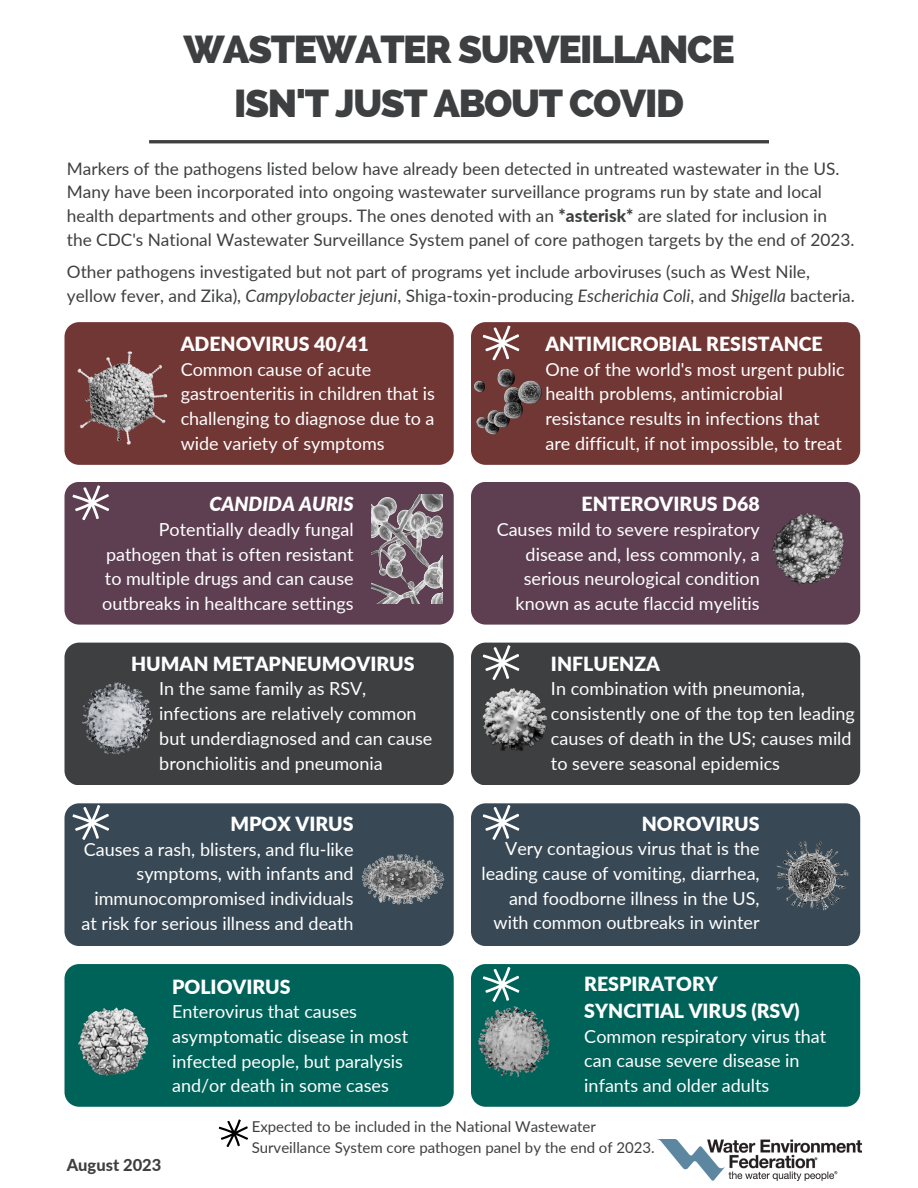
<style>
.page{position:relative;width:918px;height:1188px;background:#fff}
.page>*{position:absolute;margin:0;border:0;box-sizing:border-box;transform-origin:0 0}
.t1{font:800 39px "Raleway";letter-spacing:-.035em;color:#3e3f40}
.t2{font:900 19.5px/27px "Lato";color:#fff}
.t3{font:italic 900 19.5px "Lato";color:#fff}
.t4{font:18px/24.8px "Lato";color:#fff}
.t5{font:17.25px/23.7px "Lato";color:#3e3f40}
.t6{font:800 16.5px "Lato";color:#3e3f40}
.t7{font:15px/20.2px "Lato";color:#3e3f40}
.s1{font-weight:800}
.s2{font-style:italic}
</style>
<div class="page">
<hr style="left:149px;top:140px;width:620px;height:3px;background:#3e3f40">
<div style="left:64px;top:322px;width:390px;height:143px;background:#713735"></div>
<div style="left:471px;top:322px;width:389px;height:143px;background:#713735"></div>
<img style="left:64px;top:341px;width:127px;height:122px">
<div style="left:64px;top:482px;width:390px;height:142px;background:#5e3f52"></div>
<div style="left:471px;top:482px;width:389px;height:142px;background:#5e3f52"></div>
<div style="left:64px;top:643px;width:390px;height:142px;background:#3e3f40"></div>
<div style="left:471px;top:643px;width:389px;height:142px;background:#3e3f40"></div>
<div style="left:64px;top:803px;width:390px;height:143px;background:#384955"></div>
<div style="left:471px;top:803px;width:389px;height:143px;background:#384955"></div>
<div style="left:64px;top:964px;width:390px;height:143px;background:#006359"></div>
<div style="left:471px;top:964px;width:389px;height:143px;background:#006359"></div>
<img style="left:372px;top:494px;width:70px;height:109px">
<svg style="left:476px;top:322px;width:51px;height:41px;background:#8a5b59"></svg>
<svg style="left:65px;top:482px;width:52px;height:46px;background:#785f6e"></svg>
<img style="left:76px;top:1007px;width:75px;height:70px">
<img style="left:474px;top:363px;width:69px;height:78px">
<svg style="left:476px;top:642px;width:51px;height:40px;background:#646565"></svg>
<svg style="left:476px;top:803px;width:51px;height:45px;background:#596771"></svg>
<svg style="left:476px;top:964px;width:51px;height:33px;background:#35837b"></svg>
<svg style="left:65px;top:803px;width:52px;height:45px;background:#5b6973"></svg>
<img style="left:715px;top:485px;width:146px;height:128px">
<img style="left:476px;top:682px;width:76px;height:73px">
<img style="left:471px;top:997px;width:97px;height:91px">
<img style="left:342px;top:834px;width:112px;height:85px">
<img style="left:770px;top:836px;width:83px;height:82px">
<img style="left:71px;top:664px;width:91px;height:109px">
<img style="left:658px;top:1139px;width:203px;height:42px">
<svg style="left:218px;top:1119px;width:30px;height:28px"></svg>
<p class="t1" style="left:183px;top:27px;width:553px">WASTEWATER SURVEILLANCE</p>
<p class="t1" style="left:234px;top:81px;width:451px">ISN'T JUST ABOUT COVID</p>
<p class="t5" style="left:67px;top:156px;width:789px">Markers of the pathogens listed below have already been detected in untreated wastewater in the US.<br>Many have been incorporated into ongoing wastewater surveillance programs run by state and local health departments and other groups. The ones denoted with an <span class="s1">*asterisk*</span> are slated for inclusion in the CDC's National Wastewater Surveillance System panel of core pathogen targets by the end of 2023.</p>
<p class="t5" style="left:67px;top:260px;width:789px">Other pathogens investigated but not part of programs yet include arboviruses (such as West Nile, yellow fever, and Zika), <span class="s2">Campylobacter jejuni</span>, Shiga-toxin-producing <span class="s2">Escherichia Coli</span>, and <span class="s2">Shigella</span> bacteria.</p>
<p class="t2" style="left:181px;top:330px;width:190px">ADENOVIRUS 40/41</p>
<p class="t2" style="left:545px;top:330px;width:279px">ANTIMICROBIAL RESISTANCE</p>
<p class="t4" style="left:181px;top:356px;width:256px">Common cause of acute gastroenteritis in children that is challenging to diagnose due to a wide variety of symptoms</p>
<p class="t4" style="left:545px;top:356px;width:301px">One of the world's most urgent public health problems, antimicrobial resistance results in infections that are difficult, if not impossible, to treat</p>
<p class="t3" style="left:210px;top:492px;width:146px">CANDIDA AURIS</p>
<p class="t2" style="left:582px;top:490px;width:180px">ENTEROVIRUS D68</p>
<p class="t4" style="left:102px;top:517px;width:253px;text-align:justify;text-indent:57px">Potentially deadly fungal pathogen that is often resistant to multiple drugs and can cause outbreaks in healthcare settings</p>
<p class="t4" style="left:497px;top:517px;width:265px;text-align:right">Causes mild to severe respiratory disease and, less commonly, a serious neurological condition known as acute flaccid myelitis</p>
<p class="t2" style="left:131px;top:650px;width:285px">HUMAN METAPNEUMOVIRUS</p>
<p class="t2" style="left:551px;top:650px;width:111px">INFLUENZA</p>
<p class="t4" style="left:159px;top:676px;width:275px">In the same family as RSV, infections are relatively common but underdiagnosed and can cause bronchiolitis and pneumonia</p>
<p class="t4" style="left:551px;top:676px;width:305px">In combination with pneumonia, consistently one of the top ten leading causes of death in the US; causes mild to severe seasonal epidemics</p>
<p class="t2" style="left:231px;top:810px;width:125px">MPOX VIRUS</p>
<p class="t2" style="left:642px;top:810px;width:119px">NOROVIRUS</p>
<p class="t4" style="left:81px;top:836px;width:274px;text-align:right">Causes a rash, blisters, and flu-like symptoms, with infants and immunocompromised individuals at risk for serious illness and death</p>
<p class="t4" style="left:481px;top:836px;width:280px;text-align:right">Very contagious virus that is the leading cause of vomiting, diarrhea, and foodborne illness in the US, with common outbreaks in winter</p>
<p class="t2" style="left:172px;top:973px;width:120px">POLIOVIRUS</p>
<p class="t4" style="left:172px;top:999px;width:238px">Enterovirus that causes asymptomatic disease in most infected people, but paralysis and/or death in some cases</p>
<p class="t2" style="left:584px;top:970px;width:217px">RESPIRATORY<br>SYNCITIAL VIRUS (RSV)</p>
<p class="t4" style="left:584px;top:1023px;width:244px">Common respiratory virus that can cause severe disease in infants and older adults</p>
<p class="t6" style="left:67px;top:1154px;width:96px">August 2023</p>
<p class="t7" style="left:252px;top:1116px;width:405px">Expected to be included in the National Wastewater<br>Surveillance System core pathogen panel by the end of 2023.</p>
</div>
